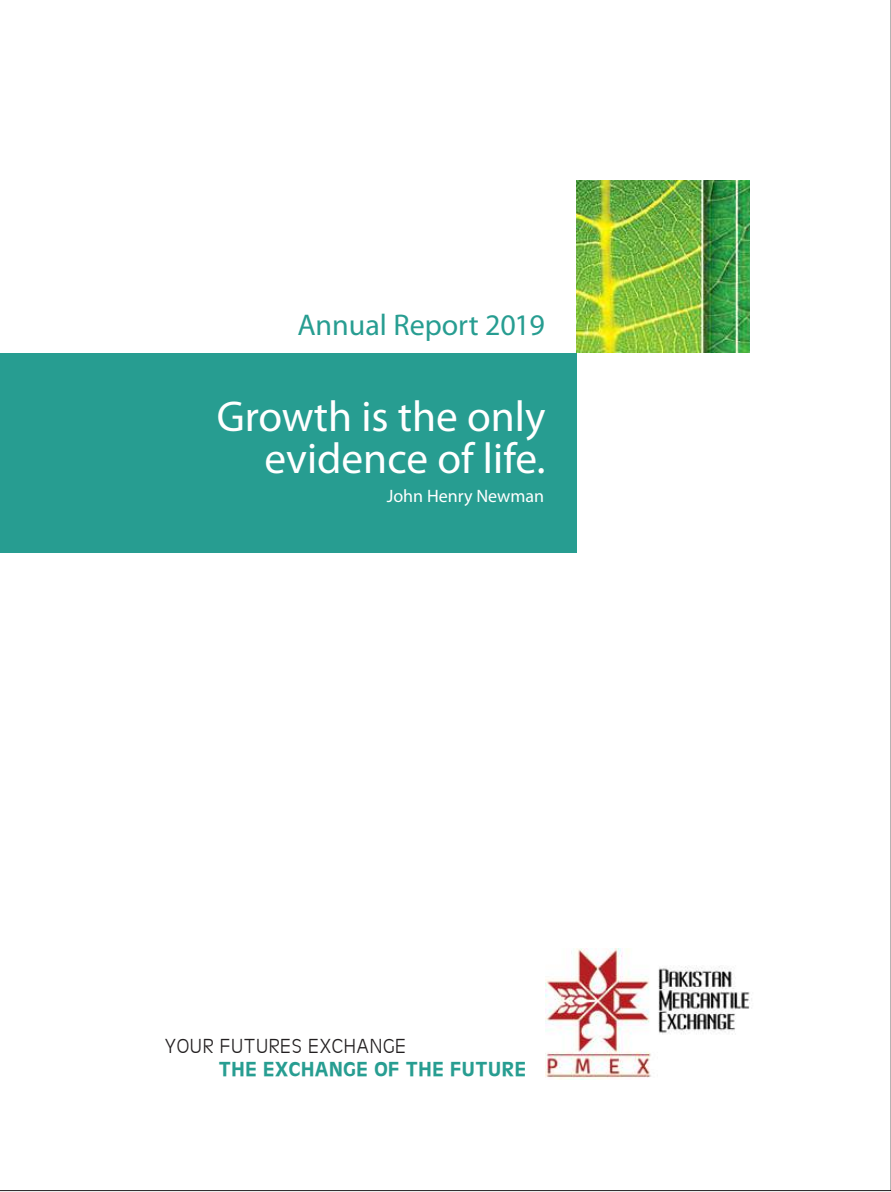
<style>
.page{position:relative;width:891px;height:1192px;background:#fff}
.page>*{position:absolute;margin:0;border:0;box-sizing:border-box;transform-origin:0 0}
.t1{font:43.35px/42px "Myriad Pro";color:#fff;text-align:right}
.t2{font:30px "Myriad Pro";color:#279d91}
.t3{font:21px "Antigoni Med";letter-spacing:.03em;color:#279d91}
.t4{font:300 21px "Antigoni";letter-spacing:.03em;color:#221f20}
.t5{font:18px "Myriad Pro";color:#fff}
</style>
<div class="page">
<div style="left:0;top:352px;width:576px;height:200px;background:#279d91"></div>
<img style="left:576px;top:180px;width:173px;height:172px">
<img style="left:545px;top:948px;width:207px;height:131px">
<p class="t2" style="left:297px;top:306px;width:249px">Annual Report 2019</p>
<p class="t1" style="left:217px;top:395px;width:330px">Growth is the only evidence of life.</p>
<p class="t5" style="left:386px;top:485px;width:159px">John Henry Newman</p>
<p class="t4" style="left:165px;top:1031px;width:243px">YOUR FUTURES EXCHANGE</p>
<p class="t3" style="left:219px;top:1054px;width:309px">THE EXCHANGE OF THE FUTURE</p>
</div>
